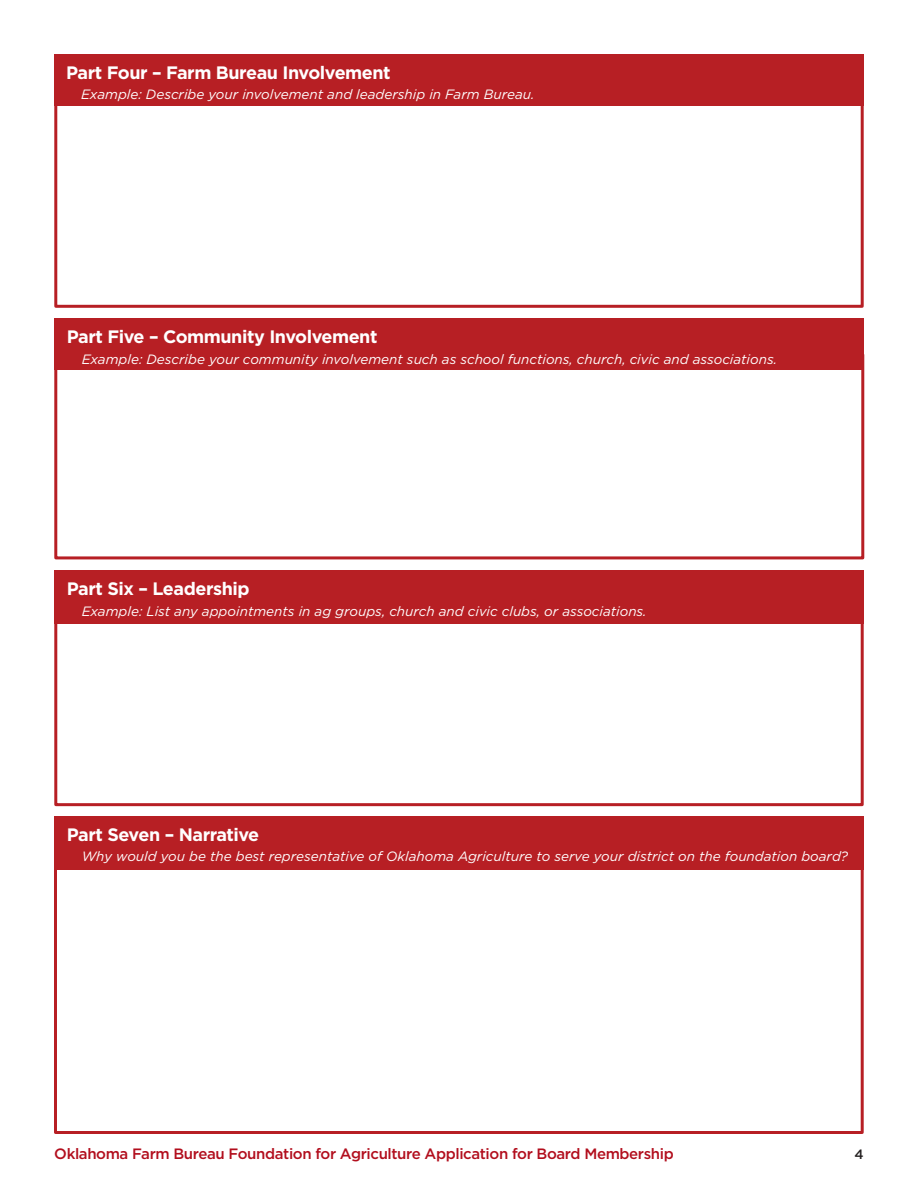
<style>
.page{position:relative;width:918px;height:1188px;background:#fff}
.page>*{position:absolute;margin:0;border:0;box-sizing:border-box;transform-origin:0 0}
.t1{font:700 18px "Gotham";letter-spacing:-.025em;color:#fff}
.t2{font:500 15px "Gotham";letter-spacing:-.025em;color:#b20e1d}
.t3{font:italic 13.5px "Gotham";color:#fff}
.t4{font:500 13.5px "Gotham";color:#231f20}
</style>
<div class="page">
<div style="left:54px;top:86px;width:810px;height:222px;border:3px solid #b71f24"></div>
<div style="left:54px;top:353px;width:810px;height:206px;border:3px solid #b71f24"></div>
<div style="left:54px;top:597px;width:810px;height:209px;border:3px solid #b71f24"></div>
<div style="left:54px;top:847px;width:810px;height:287px;border:3px solid #b71f24"></div>
<div style="left:54px;top:54px;width:810px;height:52px;background:#b71f24"></div>
<div style="left:54px;top:318px;width:810px;height:52px;background:#b71f24"></div>
<div style="left:54px;top:570px;width:810px;height:54px;background:#b71f24"></div>
<div style="left:54px;top:816px;width:810px;height:54px;background:#b71f24"></div>
<p class="t1" style="left:66px;top:61px;width:326px">Part Four – Farm Bureau Involvement</p>
<p class="t3" style="left:81px;top:86px;width:455px">Example: Describe your involvement and leadership in Farm Bureau.</p>
<p class="t1" style="left:67px;top:325px;width:312px">Part Five – Community Involvement</p>
<p class="t3" style="left:82px;top:350px;width:697px">Example: Describe your community involvement such as school functions, church, civic and associations.</p>
<p class="t1" style="left:67px;top:577px;width:184px">Part Six – Leadership</p>
<p class="t3" style="left:82px;top:602px;width:566px">Example: List any appointments in ag groups, church and civic clubs, or associations.</p>
<p class="t1" style="left:67px;top:822px;width:194px">Part Seven – Narrative</p>
<p class="t3" style="left:82px;top:847px;width:768px">Why would you be the best representative of Oklahoma Agriculture to serve your district on the foundation board?</p>
<p class="t2" style="left:54px;top:1144px;width:621px">Oklahoma Farm Bureau Foundation for Agriculture Application for Board Membership</p>
<p class="t4" style="left:855px;top:1146px;width:11px">4</p>
</div>
